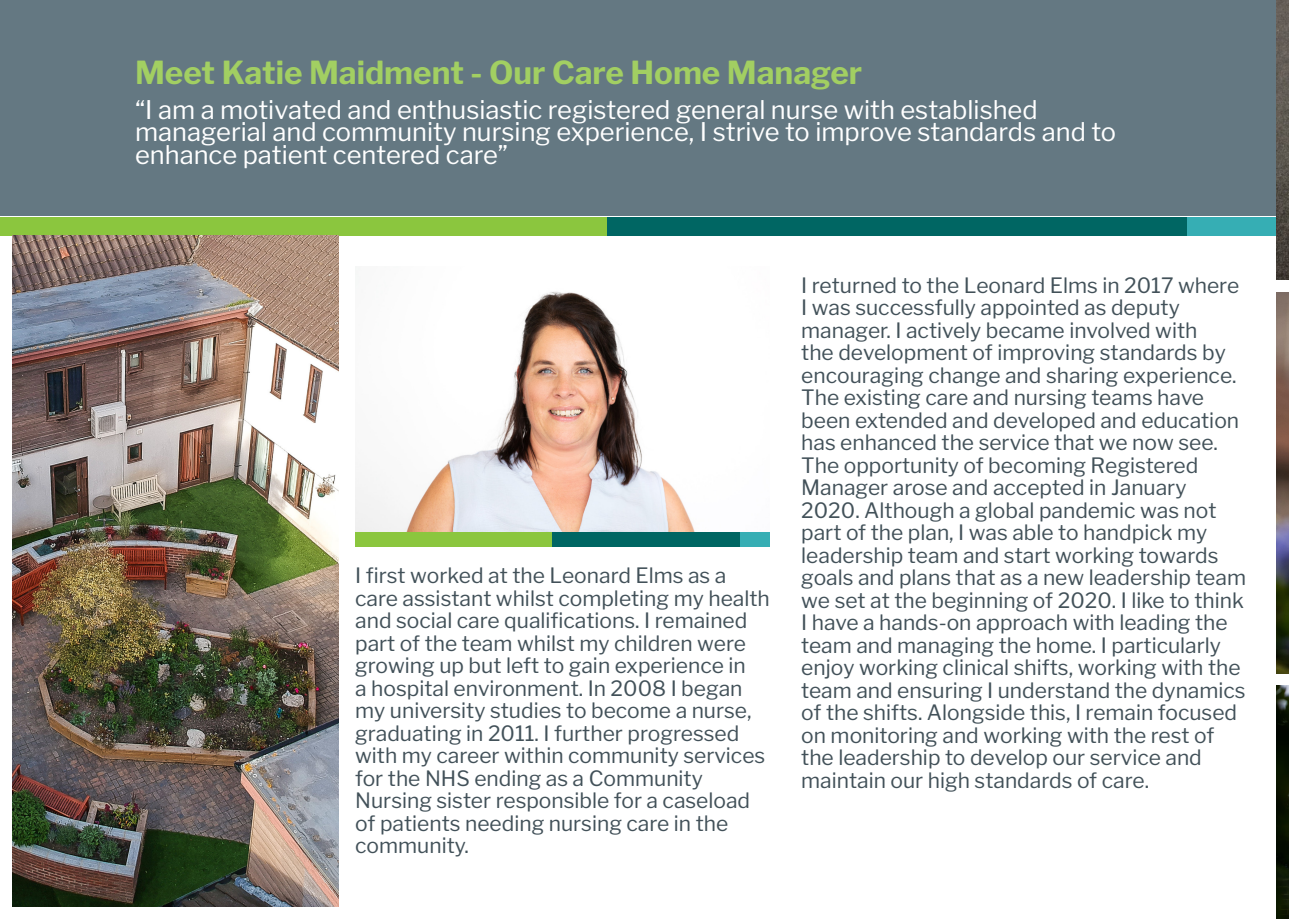
<style>
.page{position:relative;width:1289px;height:919px;background:#fff}
.page>*{position:absolute;margin:0;border:0;box-sizing:border-box;transform-origin:0 0}
.Body_Copy_White{font:700 31.5px "Libre Franklin";color:#a2cf62}
.Body_Copy_White-2{font:25.5px/22.5px "Libre Franklin";color:#fff}
.Body_Copy{font:21px/22.5px "Libre Franklin";color:#425159}
</style>
<div class="page">
<div style="left:0;top:0;width:1276px;height:216px;background:#647882"></div>
<div style="left:0;top:217px;width:607px;height:18px;background:#8bc63e"></div>
<div style="left:607px;top:217px;width:579px;height:18px;background:#006663"></div>
<div style="left:1186px;top:217px;width:90px;height:18px;background:#36aeb4"></div>
<img style="left:355px;top:292px;width:340px;height:240px">
<div style="left:355px;top:532px;width:197px;height:15px;background:#8bc63e"></div>
<div style="left:552px;top:532px;width:189px;height:15px;background:#006663"></div>
<div style="left:741px;top:532px;width:29px;height:15px;background:#36aeb4"></div>
<img style="left:1276px;top:0;width:12px;height:280px">
<img style="left:1276px;top:293px;width:12px;height:380px">
<img style="left:1276px;top:685px;width:12px;height:233px">
<img style="left:13px;top:235px;width:326px;height:671px">
<p class="Body_Copy_White" style="left:135px;top:53px;width:728px">Meet Katie Maidment - Our Care Home Manager</p>
<p class="Body_Copy_White-2" style="left:135px;top:98px;width:982px">“I am a motivated and enthusiastic registered general nurse with established managerial and community nursing experience, I strive to improve standards and to enhance patient centered care”</p>
<p class="Body_Copy" style="left:355px;top:564px;width:416px">I first worked at the Leonard Elms as a care assistant whilst completing my health and social care qualifications. I remained part of the team whilst my children were growing up but left to gain experience in<br>a hospital environment. In 2008 I began my university studies to become a nurse, graduating in 2011. I further progressed with my career within community services for the NHS ending as a Community Nursing sister responsible for a caseload of patients needing nursing care in the community.</p>
<p class="Body_Copy" style="left:801px;top:274px;width:446px">I returned to the Leonard Elms in 2017 where I was successfully appointed as deputy manager. I actively became involved with<br>the development of improving standards by encouraging change and sharing experience.<br>The existing care and nursing teams have been extended and developed and education has enhanced the service that we now see.<br>The opportunity of becoming Registered Manager arose and accepted in January 2020. Although a global pandemic was not part of the plan, I was able to handpick my leadership team and start working towards goals and plans that as a new leadership team we set at the beginning of 2020. I like to think I have a hands-on approach with leading the team and managing the home. I particularly enjoy working clinical shifts, working with the team and ensuring I understand the dynamics of the shifts. Alongside this, I remain focused on monitoring and working with the rest of the leadership to develop our service and maintain our high standards of care.</p>
</div>
